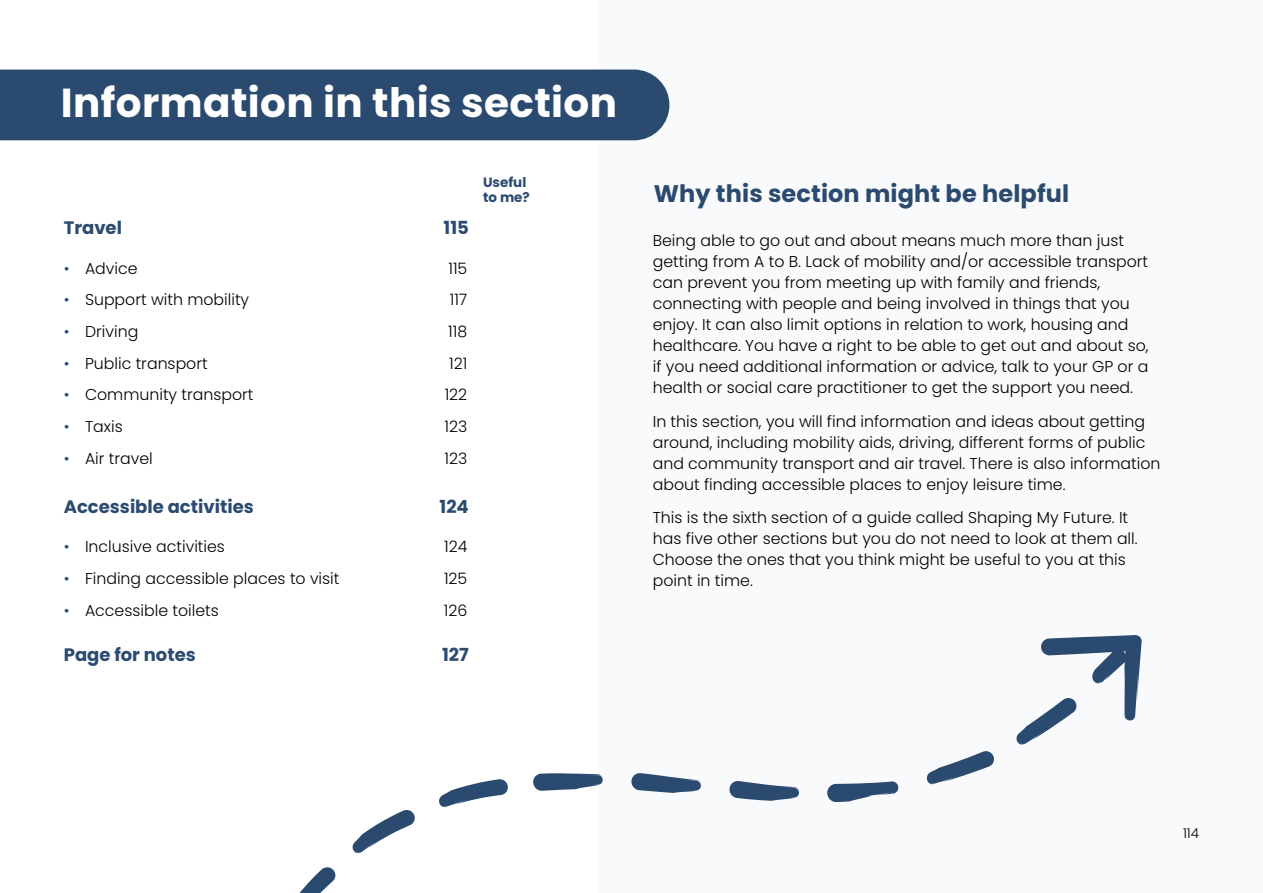
<style>
.page{position:relative;width:1263px;height:893px;background:#fff}
.page>*{position:absolute;margin:0;border:0;box-sizing:border-box;transform-origin:0 0}
.Subheading_H3_-_In_c{font:700 40.5px "Poppins";letter-spacing:.01em;color:#fff}
.Subheading_H4_-_Bold{font:700 24px "Poppins";letter-spacing:.005em;color:#2b4a70}
.Subheading_P_-_Secti{font:700 18px "Poppins";color:#2b4a70}
.Body_Copy_P{font:300 15.75px/21px "Poppins";color:#000}
.t1{font:700 13.5px/15.8px "Poppins";color:#2b4a70}
.t2{font:300 13.5px "Poppins";color:#000}
.s1{color:#2b4a70}
</style>
<div class="page">
<div style="left:600px;top:0;width:663px;height:893px;background:#f9fafb"></div>
<div style="left:0;top:70px;width:669px;height:70px;background:#2b4a70"></div>
<svg style="left:533px;top:773px;width:70px;height:18px"></svg>
<svg style="left:439px;top:779px;width:69px;height:28px"></svg>
<svg style="left:631px;top:773px;width:70px;height:20px"></svg>
<svg style="left:729px;top:781px;width:70px;height:20px"></svg>
<svg style="left:927px;top:751px;width:67px;height:33px"></svg>
<svg style="left:827px;top:781px;width:72px;height:21px"></svg>
<svg style="left:353px;top:810px;width:62px;height:43px"></svg>
<svg style="left:299px;top:867px;width:36px;height:26px"></svg>
<svg style="left:1016px;top:635px;width:126px;height:110px"></svg>
<h3 class="Subheading_H3_-_In_c" style="left:61px;top:79px;width:558px">Information in this section</h3>
<p class="Subheading_P_-_Secti" style="left:64px;top:218px;width:60px">Travel</p>
<p class="Subheading_P_-_Secti" style="left:444px;top:218px;width:27px">115</p>
<p class="Body_Copy_P" style="left:64px;top:258px;width:75px"><span class="s1">•</span> Advice</p>
<p class="Body_Copy_P" style="left:448px;top:258px;width:20px">115</p>
<p class="Body_Copy_P" style="left:64px;top:289px;width:187px"><span class="s1">•</span> Support with mobility</p>
<p class="Body_Copy_P" style="left:450px;top:289px;width:19px">117</p>
<p class="Body_Copy_P" style="left:64px;top:321px;width:76px"><span class="s1">•</span> Driving</p>
<p class="Body_Copy_P" style="left:448px;top:321px;width:21px">118</p>
<p class="Body_Copy_P" style="left:64px;top:353px;width:145px"><span class="s1">•</span> Public transport</p>
<p class="Body_Copy_P" style="left:449px;top:353px;width:20px">121</p>
<p class="Body_Copy_P" style="left:64px;top:384px;width:191px"><span class="s1">•</span> Community transport</p>
<p class="Body_Copy_P" style="left:445px;top:384px;width:24px">122</p>
<p class="Body_Copy_P" style="left:64px;top:416px;width:60px"><span class="s1">•</span> Taxis</p>
<p class="Body_Copy_P" style="left:444px;top:416px;width:24px">123</p>
<p class="Body_Copy_P" style="left:64px;top:448px;width:91px"><span class="s1">•</span> Air travel</p>
<p class="Body_Copy_P" style="left:444px;top:448px;width:24px">123</p>
<p class="Subheading_P_-_Secti" style="left:64px;top:496px;width:192px">Accessible activities</p>
<p class="Subheading_P_-_Secti" style="left:440px;top:496px;width:31px">124</p>
<p class="Body_Copy_P" style="left:64px;top:536px;width:163px"><span class="s1">•</span> Inclusive activities</p>
<p class="Body_Copy_P" style="left:444px;top:536px;width:25px">124</p>
<p class="Body_Copy_P" style="left:64px;top:568px;width:277px"><span class="s1">•</span> Finding accessible places to visit</p>
<p class="Body_Copy_P" style="left:444px;top:568px;width:25px">125</p>
<p class="Body_Copy_P" style="left:64px;top:600px;width:157px"><span class="s1">•</span> Accessible toilets</p>
<p class="Body_Copy_P" style="left:444px;top:600px;width:25px">126</p>
<p class="Subheading_P_-_Secti" style="left:64px;top:644px;width:134px">Page for notes</p>
<p class="Subheading_P_-_Secti" style="left:442px;top:644px;width:28px">127</p>
<p class="t1" style="left:483px;top:174px;width:48px">Useful to me?</p>
<h4 class="Subheading_H4_-_Bold" style="left:654px;top:180px;width:417px">Why this section might be helpful</h4>
<p class="Body_Copy_P" style="left:653px;top:230px;width:497px">Being able to go out and about means much more than just getting from A to B. Lack of mobility and/or accessible transport can prevent you from meeting up with family and friends, connecting with people and being involved in things that you enjoy. It can also limit options in relation to work, housing and healthcare. You have a right to be able to get out and about so, if you need additional information or advice, talk to your GP or a health or social care practitioner to get the support you need.</p>
<p class="Body_Copy_P" style="left:653px;top:411px;width:509px">In this section, you will find information and ideas about getting around, including mobility aids, driving, different forms of public and community transport and air travel. There is also information about finding accessible places to enjoy leisure time.</p>
<p class="Body_Copy_P" style="left:653px;top:507px;width:486px">This is the sixth section of a guide called Shaping My Future. It has five other sections but you do not need to look at them all.<br>Choose the ones that you think might be useful to you at this point in time.</p>
<p class="t2" style="left:1183px;top:825px;width:18px">114</p>
</div>
